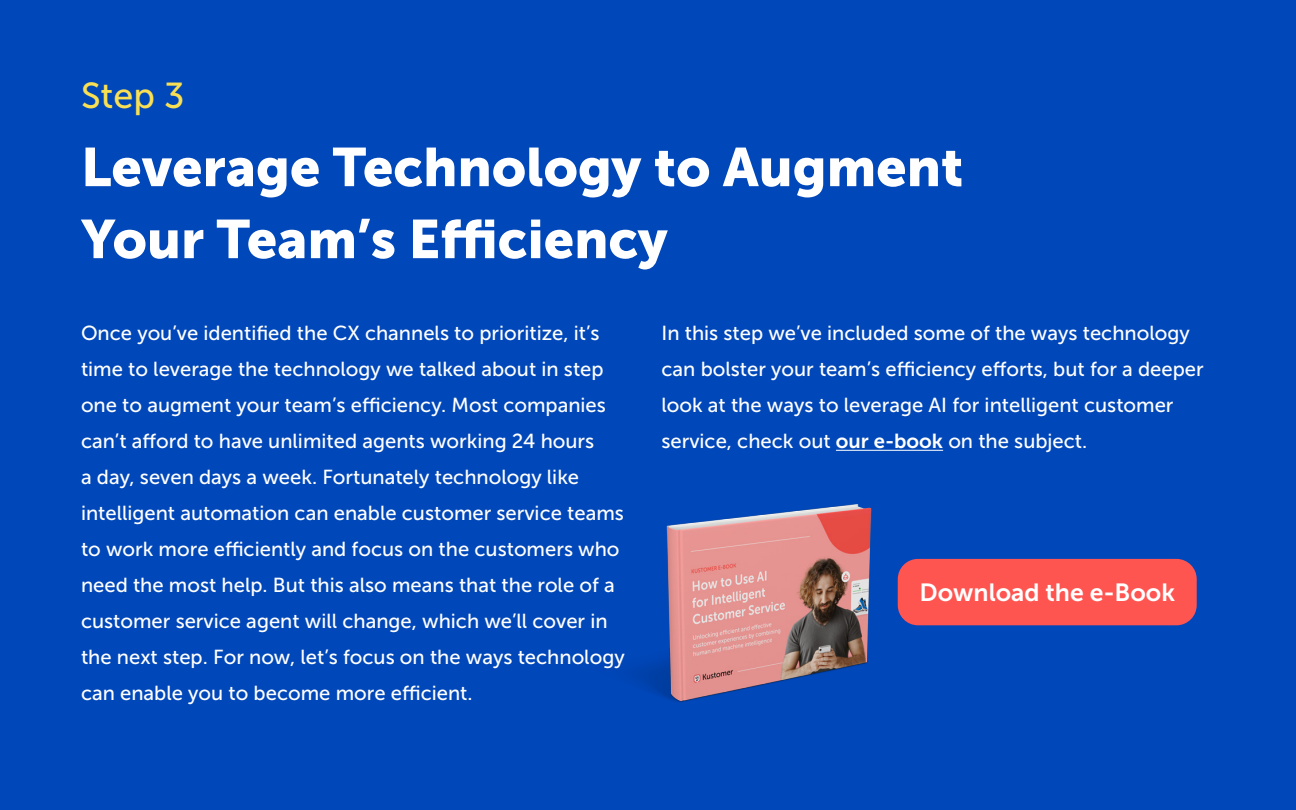
<style>
.page{position:relative;width:1296px;height:810px;background:#0047b9}
.page>*{position:absolute;margin:0;border:0;box-sizing:border-box;transform-origin:0 0}
.t1{font:54px/72px "Museo Sans 900";color:#fff}
.t2{font:36px "Museo Sans 500";color:#f9df53}
.t3{font:24.75px "Museo Sans 700";color:#fff}
.t4{font:20.25px/36px "Museo Sans 500";color:#fff}
.s1{font-family:"Museo Sans 700"}
</style>
<div class="page">
<hr style="left:836px;top:450px;width:107px;height:1px;background:#fff">
<img style="left:634px;top:504px;width:303px;height:198px">
<div style="left:898px;top:559px;width:299px;height:66px;background:#ff5551;border-radius:20px"></div>
<p class="t2" style="left:81px;top:76px;width:105px">Step 3</p>
<p class="t1" style="left:81px;top:131px;width:884px">Leverage Technology to Augment<br>Your Team’s Efficiency</p>
<p class="t4" style="left:81px;top:315px;width:545px">Once you’ve identified the CX channels to prioritize, it’s time to leverage the technology we talked about in step one to augment your team’s efficiency. Most companies can’t afford to have unlimited agents working 24 hours<br>a day, seven days a week. Fortunately technology like intelligent automation can enable customer service teams to work more efficiently and focus on the customers who need the most help. But this also means that the role of a customer service agent will change, which we’ll cover in the next step. For now, let’s focus on the ways technology can enable you to become more efficient.</p>
<p class="t4" style="left:662px;top:315px;width:544px">In this step we’ve included some of the ways technology can bolster your team’s efficiency efforts, but for a deeper look at the ways to leverage AI for intelligent customer service, check out <span class="s1">our e-book</span> on the subject.</p>
<p class="t3" style="left:919px;top:579px;width:257px">Download the e-Book</p>
</div>
